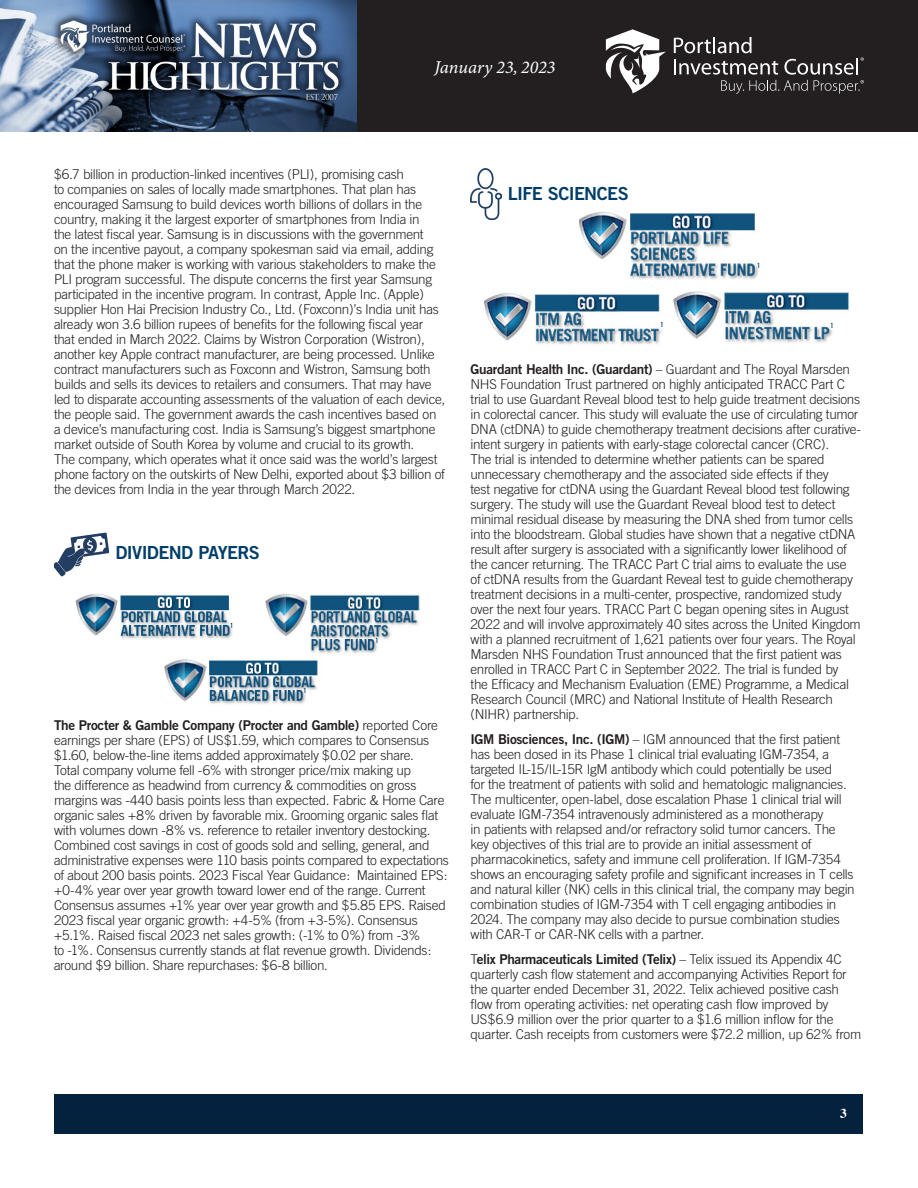
<style>
.page{position:relative;width:918px;height:1188px;background:#fff}
.page>*{position:absolute;margin:0;border:0;box-sizing:border-box;transform-origin:0 0}
.Article_-_Body{font:18px "Trade Gothic Bold Two";letter-spacing:-.035em;color:#003e69}
.t1{font:italic 18px "Minion Variable Concept";color:#fff}
.Article_-_Body-2{font:300 13.5px/15px "Trade Gothic";letter-spacing:-.02em;color:#231f20}
.t2{font:700 13.5px "Times";color:#fff}
.t3{font:7.05px "Trade Gothic Bold Cond Twenty";color:#003e69}
.s1{font-family:"Trade Gothic Bold Two";font-weight:400}
</style>
<div class="page">
<div style="left:356px;top:0;width:562px;height:132px;background:#231f20"></div>
<img style="left:0;top:0;width:356px;height:132px">
<svg style="left:674px;top:37px;width:190px;height:57px"></svg>
<svg style="left:606px;top:29px;width:60px;height:64px"></svg>
<div style="left:55px;top:1094px;width:808px;height:39px;background:#04213e"></div>
<img style="left:54px;top:532px;width:55px;height:45px">
<img style="left:75px;top:594px;width:158px;height:45px">
<img style="left:265px;top:594px;width:155px;height:60px">
<img style="left:164px;top:659px;width:154px;height:45px">
<img style="left:471px;top:168px;width:30px;height:51px">
<img style="left:674px;top:291px;width:175px;height:52px">
<img style="left:484px;top:293px;width:178px;height:52px">
<img style="left:579px;top:212px;width:179px;height:67px">
<h1 class="t1" style="left:434px;top:55px;width:123px">January 23, 2023</h1>
<p class="Article_-_Body-2" style="left:54px;top:167px;width:393px">$6.7 billion in production-linked incentives (PLI), promising cash<br>to companies on sales of locally made smartphones. That plan has encouraged Samsung to build devices worth billions of dollars in the country, making it the largest exporter of smartphones from India in<br>the latest fiscal year. Samsung is in discussions with the government<br>on the incentive payout, a company spokesman said via email, adding that the phone maker is working with various stakeholders to make the PLI program successful. The dispute concerns the first year Samsung participated in the incentive program. In contrast, Apple Inc. (Apple) supplier Hon Hai Precision Industry Co., Ltd. (Foxconn)’s India unit has already won 3.6 billion rupees of benefits for the following fiscal year that ended in March 2022. Claims by Wistron Corporation (Wistron), another key Apple contract manufacturer, are being processed. Unlike contract manufacturers such as Foxconn and Wistron, Samsung both builds and sells its devices to retailers and consumers. That may have led to disparate accounting assessments of the valuation of each device, the people said. The government awards the cash incentives based on a device’s manufacturing cost. India is Samsung’s biggest smartphone market outside of South Korea by volume and crucial to its growth.<br>The company, which operates what it once said was the world’s largest phone factory on the outskirts of New Delhi, exported about $3 billion of the devices from India in the year through March 2022.</p>
<p class="Article_-_Body" style="left:115px;top:541px;width:146px">DIVIDEND PAYERS</p>
<p class="t3" style="left:230px;top:622px;width:5px">1</p>
<p class="t3" style="left:376px;top:636px;width:5px">1</p>
<p class="t3" style="left:303px;top:686px;width:5px">1</p>
<p class="Article_-_Body-2" style="left:54px;top:717px;width:396px"><span class="s1">The Procter &amp; Gamble Company (Procter and Gamble)</span> reported Core earnings per share (EPS) of US$1.59, which compares to Consensus $1.60, below-the-line items added approximately $0.02 per share.<br>Total company volume fell -6% with stronger price/mix making up<br>the difference as headwind from currency &amp; commodities on gross margins was -440 basis points less than expected. Fabric &amp; Home Care organic sales +8% driven by favorable mix. Grooming organic sales flat with volumes down -8% vs. reference to retailer inventory destocking.<br>Combined cost savings in cost of goods sold and selling, general, and administrative expenses were 110 basis points compared to expectations of about 200 basis points. 2023 Fiscal Year Guidance: Maintained EPS: +0-4% year over year growth toward lower end of the range. Current Consensus assumes +1% year over year growth and $5.85 EPS. Raised 2023 fiscal year organic growth: +4-5% (from +3-5%). Consensus +5.1%. Raised fiscal 2023 net sales growth: (-1% to 0%) from -3%<br>to -1%. Consensus currently stands at flat revenue growth. Dividends: around $9 billion. Share repurchases: $6-8 billion.</p>
<p class="Article_-_Body" style="left:508px;top:183px;width:122px">LIFE SCIENCES</p>
<p class="t3" style="left:757px;top:261px;width:5px">1</p>
<p class="t3" style="left:660px;top:320px;width:5px">1</p>
<p class="t3" style="left:831px;top:321px;width:5px">1</p>
<p class="Article_-_Body-2" style="left:471px;top:362px;width:392px"><span class="s1">Guardant Health Inc. (Guardant)</span> – Guardant and The Royal Marsden NHS Foundation Trust partnered on highly anticipated TRACC Part C trial to use Guardant Reveal blood test to help guide treatment decisions in colorectal cancer. This study will evaluate the use of circulating tumor DNA (ctDNA) to guide chemotherapy treatment decisions after curative&shy;intent surgery in patients with early-stage colorectal cancer (CRC).<br>The trial is intended to determine whether patients can be spared unnecessary chemotherapy and the associated side effects if they<br>test negative for ctDNA using the Guardant Reveal blood test following surgery. The study will use the Guardant Reveal blood test to detect minimal residual disease by measuring the DNA shed from tumor cells into the bloodstream. Global studies have shown that a negative ctDNA result after surgery is associated with a significantly lower likelihood of the cancer returning. The TRACC Part C trial aims to evaluate the use<br>of ctDNA results from the Guardant Reveal test to guide chemotherapy treatment decisions in a multi-center, prospective, randomized study over the next four years. TRACC Part C began opening sites in August 2022 and will involve approximately 40 sites across the United Kingdom with a planned recruitment of 1,621 patients over four years. The Royal Marsden NHS Foundation Trust announced that the first patient was enrolled in TRACC Part C in September 2022. The trial is funded by<br>the Efficacy and Mechanism Evaluation (EME) Programme, a Medical Research Council (MRC) and National Institute of Health Research (NIHR) partnership.</p>
<p class="Article_-_Body-2" style="left:471px;top:732px;width:386px"><span class="s1">IGM Biosciences, Inc. (IGM)</span> – IGM announced that the first patient has been dosed in its Phase 1 clinical trial evaluating IGM-7354, a targeted IL-15/IL-15R IgM antibody which could potentially be used<br>for the treatment of patients with solid and hematologic malignancies.<br>The multicenter, open-label, dose escalation Phase 1 clinical trial will evaluate IGM-7354 intravenously administered as a monotherapy<br>in patients with relapsed and/or refractory solid tumor cancers. The key objectives of this trial are to provide an initial assessment of pharmacokinetics, safety and immune cell proliferation. If IGM-7354 shows an encouraging safety profile and significant increases in T cells and natural killer (NK) cells in this clinical trial, the company may begin combination studies of IGM-7354 with T cell engaging antibodies in 2024. The company may also decide to pursue combination studies with CAR-T or CAR-NK cells with a partner.</p>
<p class="Article_-_Body-2" style="left:471px;top:952px;width:392px">T<span class="s1">elix Pharmaceuticals Limited (Telix)</span> – Telix issued its Appendix 4C quarterly cash flow statement and accompanying Activities Report for the quarter ended December 31, 2022. Telix achieved positive cash flow from operating activities: net operating cash flow improved by US$6.9 million over the prior quarter to a $1.6 million inflow for the quarter. Cash receipts from customers were $72.2 million, up 62% from</p>
<p class="t2" style="left:840px;top:1100px;width:8px">3</p>
</div>
